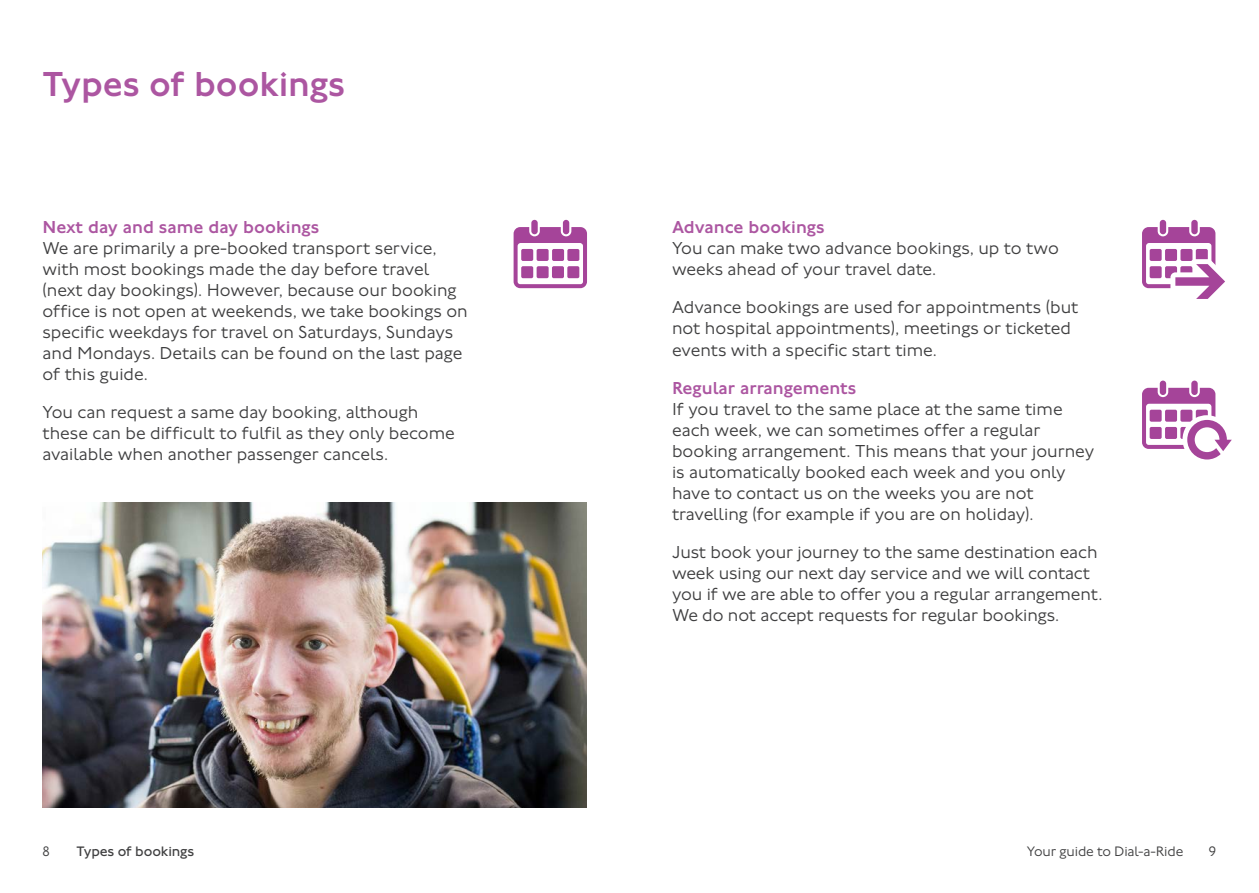
<style>
.page{position:relative;width:1259px;height:893px;background:#fff}
.page>*{position:absolute;margin:0;border:0;box-sizing:border-box;transform-origin:0 0}
.BodyCopy_12_14pt{font:500 36px "Johnston 100";letter-spacing:-.005em;color:#ac56a1}
.BodyCopy_12_14pt-2{font:300 18px/21px "Johnston 100";color:#3e3e3f}
.BodyHeading_12_14{font:500 18px "Johnston 100";color:#ac56a1}
.Folio_Right_10_10{font:300 14.25px "Johnston 100";letter-spacing:-.01em;color:#3e3e3f}
.Folio_Left_10_10{font:14.25px "Johnston 100";letter-spacing:-.01em;color:#3e3e3f}
.Folio_Left_10_10-2{font:300 14.25px "Johnston 100";color:#3e3e3f}
</style>
<div class="page">
<img style="left:43px;top:503px;width:544px;height:305px">
<svg style="left:1142px;top:220px;width:83px;height:79px"></svg>
<svg style="left:513px;top:220px;width:74px;height:68px"></svg>
<svg style="left:1142px;top:381px;width:89px;height:78px"></svg>
<p class="BodyCopy_12_14pt" style="left:43px;top:64px;width:304px">Types of bookings</p>
<p class="BodyHeading_12_14" style="left:43px;top:217px;width:278px">Next day and same day bookings</p>
<p class="BodyCopy_12_14pt-2" style="left:43px;top:238px;width:427px">We are primarily a pre-booked transport service, with most bookings made the day before travel (next day bookings). However, because our booking office is not open at weekends, we take bookings on specific weekdays for travel on Saturdays, Sundays and Mondays. Details can be found on the last page of this guide.</p>
<p class="BodyCopy_12_14pt-2" style="left:43px;top:402px;width:414px">You can request a same day booking, although these can be difficult to fulfil as they only become available when another passenger cancels.</p>
<p class="BodyHeading_12_14" style="left:672px;top:218px;width:154px">Advance bookings</p>
<p class="BodyCopy_12_14pt-2" style="left:672px;top:238px;width:388px">You can make two advance bookings, up to two weeks ahead of your travel date.</p>
<p class="BodyCopy_12_14pt-2" style="left:672px;top:297px;width:408px">Advance bookings are used for appointments (but not hospital appointments), meetings or ticketed events with a specific start time.</p>
<p class="BodyHeading_12_14" style="left:672px;top:378px;width:186px">Regular arrangements</p>
<p class="BodyCopy_12_14pt-2" style="left:672px;top:398px;width:423px">If you travel to the same place at the same time each week, we can sometimes offer a regular booking arrangement. This means that your journey is automatically booked each week and you only have to contact us on the weeks you are not travelling (for example if you are on holiday).</p>
<p class="BodyCopy_12_14pt-2" style="left:672px;top:541px;width:432px">Just book your journey to the same destination each week using our next day service and we will contact you if we are able to offer you a regular arrangement.<br>We do not accept requests for regular bookings.</p>
<p class="Folio_Left_10_10-2" style="left:43px;top:843px;width:9px">8</p>
<p class="Folio_Left_10_10" style="left:77px;top:843px;width:119px">Types of bookings</p>
<p class="Folio_Right_10_10" style="left:1027px;top:843px;width:158px">Your guide to Dial-a-Ride</p>
<p class="Folio_Right_10_10" style="left:1209px;top:843px;width:9px">9</p>
</div>
